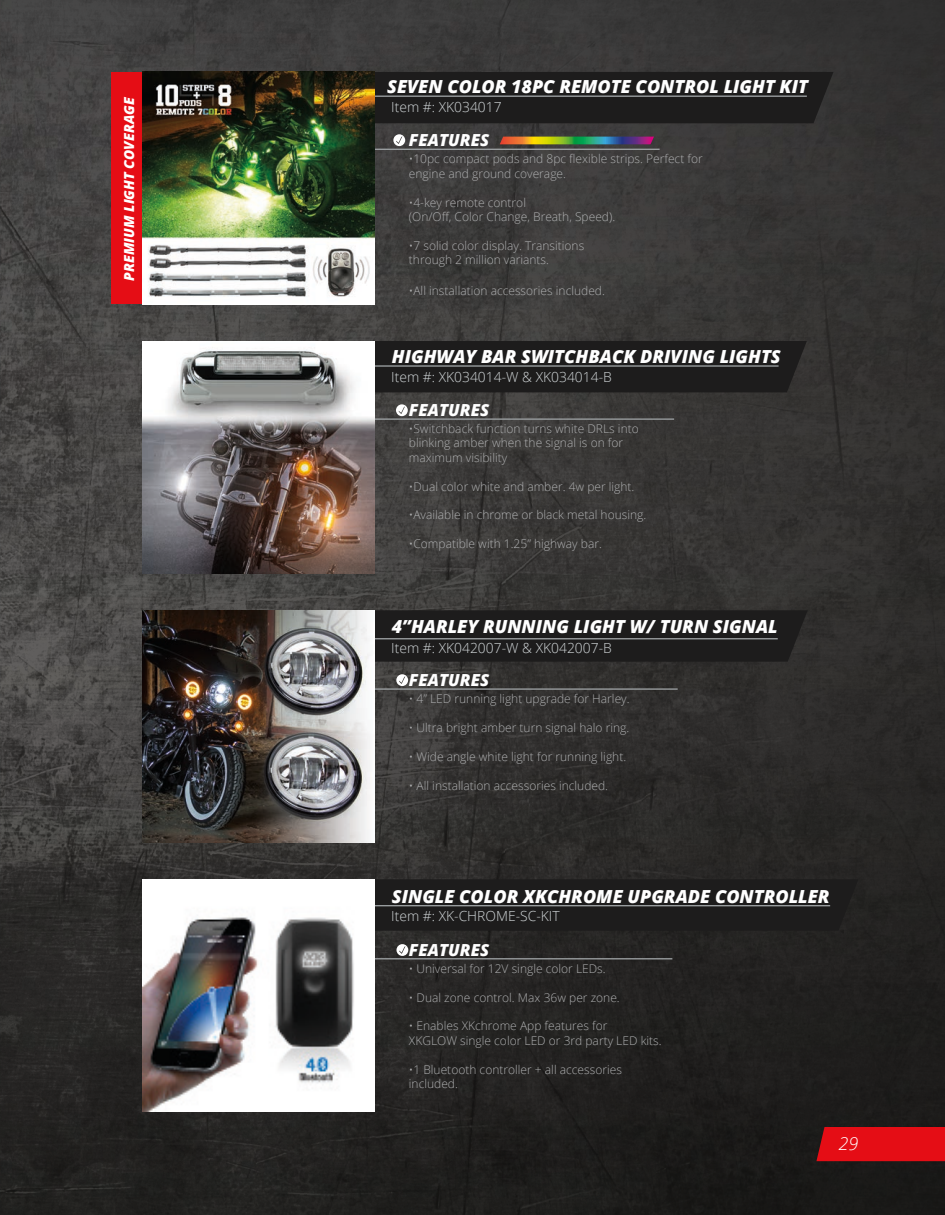
<style>
.page{position:relative;width:945px;height:1215px;background:#fff}
.page>*{position:absolute;margin:0;border:0;box-sizing:border-box;transform-origin:0 0}
.t1{font:italic 800 18px "Open Sans";color:#fff}
.t2{font:italic 300 18px "Open Sans";color:#fff}
.t3{font:italic 800 16.65px "Open Sans";color:#fff}
.t4{font:300 13.8px "Open Sans";color:#d1d6d8}
.t5{font:italic 800 13.8px "Open Sans";color:#fff}
.t6{font:300 12px/14.4px "Open Sans";color:#aeafb0}
</style>
<div class="page">
<img style="left:0;top:0;width:945px;height:1215px">
<div style="left:374px;top:610px;width:434px;height:52px;background:#1d1c1c"></div>
<svg style="left:396px;top:674px;width:12px;height:12px"></svg>
<hr style="left:352px;top:688px;width:326px;height:2px;background:#989c9e">
<hr style="left:352px;top:638px;width:426px;height:1px;background:#989c9e">
<img style="left:142px;top:610px;width:232px;height:233px">
<div style="left:374px;top:879px;width:484px;height:52px;background:#1d1c1c"></div>
<svg style="left:396px;top:944px;width:12px;height:12px"></svg>
<hr style="left:352px;top:958px;width:320px;height:1px;background:#989c9e">
<hr style="left:352px;top:905px;width:478px;height:1px;background:#989c9e">
<img style="left:142px;top:879px;width:232px;height:233px">
<div style="left:374px;top:341px;width:433px;height:51px;background:#1d1c1c"></div>
<svg style="left:396px;top:404px;width:12px;height:12px"></svg>
<hr style="left:352px;top:365px;width:427px;height:2px;background:#989c9e">
<hr style="left:352px;top:418px;width:322px;height:2px;background:#989c9e">
<img style="left:142px;top:341px;width:232px;height:232px">
<div style="left:112px;top:73px;width:30px;height:231px;background:#e50d15"></div>
<div style="left:374px;top:72px;width:459px;height:51px;background:#1d1c1c"></div>
<svg style="left:393px;top:134px;width:12px;height:12px"></svg>
<hr style="left:347px;top:96px;width:460px;height:1px;background:#989c9e">
<hr style="left:352px;top:149px;width:308px;height:1px;background:#989c9e">
<img style="left:142px;top:72px;width:232px;height:232px">
<svg style="left:500px;top:137px;width:154px;height:7px"></svg>
<div style="left:816px;top:1127px;width:129px;height:34px;background:#e50d15"></div>
<p class="t1" style="left:387px;top:73px;width:422px">SEVEN COLOR 18PC REMOTE CONTROL LIGHT KIT</p>
<p class="t5" style="left:119px;top:281px;width:185px;rotate:-90deg">PREMIUM LIGHT COVERAGE</p>
<p class="t4" style="left:391px;top:98px;width:112px">Item #: XK034017</p>
<p class="t3" style="left:409px;top:127px;width:82px">FEATURES</p>
<p class="t6" style="left:409px;top:152px;width:295px">•10pc compact pods and 8pc flexible strips. Perfect for engine and ground coverage.</p>
<p class="t6" style="left:409px;top:195px;width:119px">•4-key remote control</p>
<p class="t6" style="left:409px;top:209px;width:208px">(On/Off, Color Change, Breath, Speed).</p>
<p class="t6" style="left:409px;top:238px;width:177px">•7 solid color display. Transitions</p>
<p class="t6" style="left:409px;top:252px;width:142px">through 2 million variants.</p>
<p class="t6" style="left:409px;top:283px;width:198px">•All installation accessories included.</p>
<p class="t1" style="left:392px;top:342px;width:391px">HIGHWAY BAR SWITCHBACK DRIVING LIGHTS</p>
<p class="t4" style="left:391px;top:367px;width:222px">Item #: XK034014-W &amp; XK034014-B</p>
<p class="t3" style="left:409px;top:397px;width:82px">FEATURES</p>
<p class="t6" style="left:409px;top:421px;width:231px">•Switchback function turns white DRLs into blinking amber when the signal is on for maximum visibility</p>
<p class="t6" style="left:409px;top:479px;width:227px">•Dual color white and amber. 4w per light.</p>
<p class="t6" style="left:409px;top:508px;width:239px">•Available in chrome or black metal housing.</p>
<p class="t6" style="left:409px;top:536px;width:194px">•Compatible with 1.25” highway bar.</p>
<p class="t1" style="left:392px;top:613px;width:387px">4”HARLEY RUNNING LIGHT W/ TURN SIGNAL</p>
<p class="t4" style="left:391px;top:639px;width:222px">Item #: XK042007-W &amp; XK042007-B</p>
<p class="t3" style="left:409px;top:667px;width:82px">FEATURES</p>
<p class="t6" style="left:409px;top:691px;width:222px">• 4” LED running light upgrade for Harley.</p>
<p class="t6" style="left:409px;top:720px;width:222px">• Ultra bright amber turn signal halo ring.</p>
<p class="t6" style="left:409px;top:749px;width:219px">• Wide angle white light for running light.</p>
<p class="t6" style="left:409px;top:778px;width:201px">• All installation accessories included.</p>
<p class="t1" style="left:392px;top:882px;width:439px">SINGLE COLOR XKCHROME UPGRADE CONTROLLER</p>
<p class="t4" style="left:391px;top:907px;width:170px">Item #: XK-CHROME-SC-KIT</p>
<p class="t3" style="left:409px;top:937px;width:82px">FEATURES</p>
<p class="t6" style="left:409px;top:961px;width:198px">• Universal for 12V single color LEDs.</p>
<p class="t6" style="left:409px;top:990px;width:212px">• Dual zone control. Max 36w per zone.</p>
<p class="t6" style="left:409px;top:1019px;width:200px">• Enables XKchrome App features for</p>
<p class="t6" style="left:409px;top:1033px;width:254px">XKGLOW single color LED or 3rd party LED kits.</p>
<p class="t6" style="left:409px;top:1062px;width:215px">•1 Bluetooth controller + all accessories included.</p>
<p class="t2" style="left:839px;top:1131px;width:21px">29</p>
</div>
